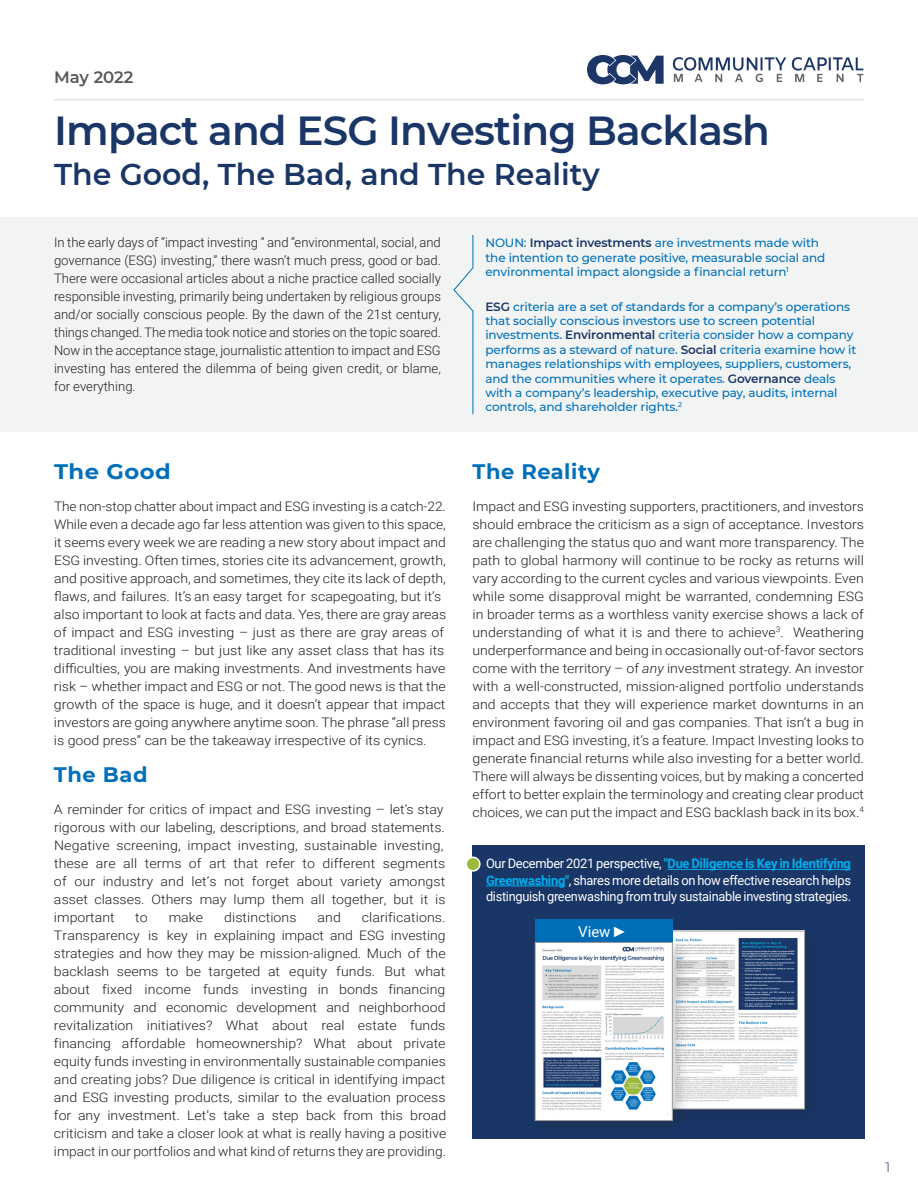
<style>
.page{position:relative;width:918px;height:1188px;background:#fff}
.page>*{position:absolute;margin:0;border:0;box-sizing:border-box;transform-origin:0 0}
.SUBTITLE__new{font:600 40.5px "Montserrat";letter-spacing:-.02em;color:#193667}
.SUBTITLE__new-2{font:600 30px "Montserrat";color:#193667}
.BODY_TEXT{font:700 21px "Montserrat";letter-spacing:.025em;color:#006fba}
.BODY_TEXT-2{font:700 21px "Montserrat";letter-spacing:.025em;color:#006fba;scale:1.08 1}
.t1{font:600 16.5px "Montserrat";letter-spacing:-.005em;color:#57585a}
.FOOTNOTE{font:15px "Roboto";color:#fff}
.t2{font:300 13.5px "Montserrat";color:#193667}
.BODY_TEXT-3{font:300 13.2px/18px "Roboto";color:#231f20;scale:1.08 1}
.BODY_TEXT-4{font:300 13.2px/18px "Roboto";color:#231f20;text-align:justify;scale:1.07 1}
.BODY_TEXT-5{font:300 13.2px/18px "Roboto";color:#231f20;scale:1.05 1}
.BODY_TEXT-6{font:300 13.2px/18px "Roboto";color:#231f20;text-align:justify}
.BODY_TEXT-7{font:13.2px/16.5px "Roboto";letter-spacing:-.025em;color:#fff;text-align:justify}
.SIDEBAR_TEXT{font:500 12px/14.4px "Montserrat";letter-spacing:-.01em;color:#006fba}
.s1{font-weight:600;color:#193667}
.s2{font-style:italic}
.s3{font-weight:700;color:#16b3d9}
.s4{font-weight:700;color:#00aeef}
.s5{font-family:"Arial Narrow"}
</style>
<div class="page">
<svg style="left:587px;top:55px;width:77px;height:29px"></svg>
<svg style="left:673px;top:57px;width:113px;height:25px"></svg>
<svg style="left:792px;top:57px;width:71px;height:25px"></svg>
<hr style="left:54px;top:99px;width:810px;height:1px;background:#d8d9d7">
<div style="left:0;top:217px;width:918px;height:215px;background:#f2f4f3"></div>
<svg style="left:454px;top:235px;width:19px;height:180px"></svg>
<div style="left:472px;top:845px;width:393px;height:293px;background:#193667"></div>
<hr style="left:668px;top:869px;width:183px;height:1px;background:#00aeef">
<hr style="left:486px;top:886px;width:79px;height:1px;background:#00aeef">
<img style="left:692px;top:933px;width:111px;height:174px">
<div style="left:667px;top:931px;width:138px;height:178px;border:1px solid #9a9899"></div>
<div style="left:535px;top:919px;width:137px;height:24px;background:#006fba"></div>
<div style="left:525px;top:932px;width:167px;height:208px;background:#231f20;opacity:.25"></div>
<img style="left:537px;top:944px;width:134px;height:175px">
<div style="left:535px;top:942px;width:138px;height:179px;border:1px solid #9a9899"></div>
<div style="left:466px;top:857px;width:14px;height:14px;background:#9bb93b;border-radius:50%"></div>
<div style="left:465px;top:857px;width:16px;height:15px;border:2px solid #fff;border-radius:50%"></div>
<p class="t1" style="left:54px;top:65px;width:81px">May 2022</p>
<p class="SUBTITLE__new" style="left:54px;top:102px;width:717px">Impact and ESG Investing Backlash</p>
<p class="SUBTITLE__new-2" style="left:54px;top:153px;width:547px">The Good, The Bad, and The Reality</p>
<p class="BODY_TEXT-6" style="left:54px;top:233px;width:389px">In the early days of “impact investing ” and “environmental, social, and governance (ESG) investing,” there wasn’t much press, good or bad.<br>There were occasional articles about a niche practice called socially responsible investing, primarily being undertaken by religious groups and/or socially conscious people. By the dawn of the 21st century, things changed. The media took notice and stories on the topic soared.<br>Now in the acceptance stage, journalistic attention to impact and ESG investing has entered the dilemma of being given credit, or blame, for everything.</p>
<p class="SIDEBAR_TEXT" style="left:485px;top:235px;width:342px">NOUN: <span class="s1">Impact investments</span> are investments made with the intention to generate positive, measurable social and environmental impact alongside a financial return<sup>1</sup></p>
<p class="SIDEBAR_TEXT" style="left:485px;top:299px;width:373px"><span class="s1">ESG</span> criteria are a set of standards for a company’s operations that socially conscious investors use to screen potential investments. <span class="s1">Environmental</span> criteria consider how a company performs as a steward of nature. <span class="s1">Social</span> criteria examine how it manages relationships with employees, suppliers, customers, and the communities where it operates. <span class="s1">Governance</span> deals with a company’s leadership, executive pay, audits, internal controls, and shareholder rights.<sup>2</sup></p>
<p class="BODY_TEXT-2" style="left:54px;top:457px;width:110px">The Good</p>
<p class="BODY_TEXT-5" style="left:54px;top:497px;width:375px">The non-stop chatter about impact and ESG investing is a catch-22.<br>While even a decade ago far less attention was given to this space, it seems every week we are reading a new story about impact and ESG investing. Often times, stories cite its advancement, growth, and positive approach, and sometimes, they cite its lack of depth, flaws, and failures. It’s an easy target for scapegoating, but it’s also important to look at facts and data. Yes, there are gray areas of impact and ESG investing – just as there are gray areas of traditional investing – but just like any asset class that has its difficulties, you are making investments. And investments have risk – whether impact and ESG or not. The good news is that the growth of the space is huge, and it doesn’t appear that impact investors are going anywhere anytime soon. The phrase “all press is good press” can be the takeaway irrespective of its cynics.</p>
<p class="BODY_TEXT" style="left:54px;top:760px;width:95px">The Bad</p>
<p class="BODY_TEXT-3" style="left:54px;top:800px;width:364px">A reminder for critics of impact and ESG investing – let’s stay rigorous with our labeling, descriptions, and broad statements.<br>Negative screening, impact investing, sustainable investing, these are all terms of art that refer to different segments of our industry and let’s not forget about variety amongst asset classes. Others may lump them all together, but it is important</p>
<p class="BODY_TEXT-3" style="left:54px;top:908px;width:365px;text-align:justify;text-indent:308px">clarifications.<br>Transparency is key in explaining impact and ESG investing strategies and how they may be mission-aligned. Much of the backlash seems to be targeted at equity funds. But what about fixed income funds investing in bonds financing community and economic development and neighborhood revitalization initiatives? What about real estate funds financing affordable homeownership? What about private equity funds investing in environmentally sustainable companies and creating jobs? Due diligence is critical in identifying impact and ESG investing products, similar to the evaluation process for any investment. Let’s take a step back from this broad criticism and take a closer look at what is really having a positive impact in our portfolios and what kind of returns they are providing.</p>
<p class="BODY_TEXT-3" style="left:135px;top:908px;width:13px">to</p>
<p class="BODY_TEXT-3" style="left:169px;top:908px;width:34px">make</p>
<p class="BODY_TEXT-3" style="left:224px;top:908px;width:69px">distinctions</p>
<p class="BODY_TEXT-3" style="left:318px;top:908px;width:23px">and</p>
<p class="BODY_TEXT" style="left:472px;top:457px;width:129px">The Reality</p>
<p class="BODY_TEXT-4" style="left:472px;top:497px;width:368px">Impact and ESG investing supporters, practitioners, and investors should embrace the criticism as a sign of acceptance. Investors are challenging the status quo and want more transparency. The path to global harmony will continue to be rocky as returns will vary according to the current cycles and various viewpoints. Even while some disapproval might be warranted, condemning ESG in broader terms as a worthless vanity exercise shows a lack of understanding of what it is and there to achieve<sup>3</sup>. Weathering underperformance and being in occasionally out-of-favor sectors come with the territory – of <span class="s2">any</span> investment strategy. An investor with a well-constructed, mission-aligned portfolio understands and accepts that they will experience market downturns in an environment favoring oil and gas companies. That isn’t a bug in impact and ESG investing, it’s a feature. Impact Investing looks to generate financial returns while also investing for a better world.<br>There will always be dissenting voices, but by making a concerted effort to better explain the terminology and creating clear product choices, we can put the impact and ESG backlash back in its box.<sup>4</sup></p>
<p class="BODY_TEXT-7" style="left:486px;top:855px;width:367px">Our December 2021 perspective, <span class="s3">"</span><span class="s4">Due Diligence is Key in Identifying Greenwashing</span><span class="s3">"</span>, shares more details on how effective research helps distinguish greenwashing from truly sustainable investing strategies.</p>
<p class="FOOTNOTE" style="left:578px;top:921px;width:52px">View <span class="s5">►</span></p>
<p class="t2" style="left:885px;top:1158px;width:6px">1</p>
</div>
